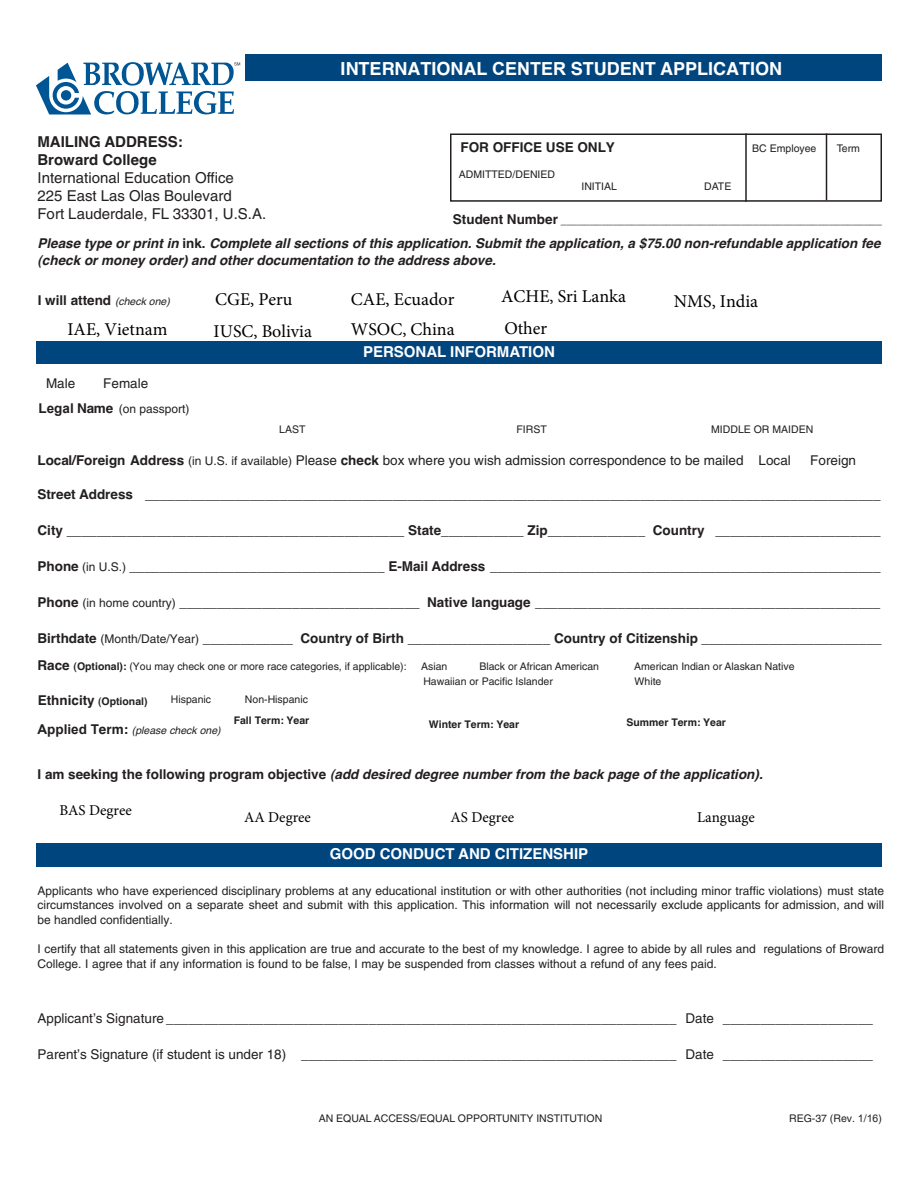
<style>
.page{position:relative;width:918px;height:1188px;background:#fff}
.page>*{position:absolute;margin:0;border:0;box-sizing:border-box;transform-origin:0 0}
.t1{font:18px/32px "Minion Pro";color:#000}
.t2{font:700 18px "Helvetica";color:#fff}
.t3{font:15px/18px "Helvetica";color:#231f20}
.t4{font:700 15px "Helvetica";color:#fff}
.t5{font:15px "Minion Pro";color:#000}
.t6{font:700 15px/18px "Helvetica";color:#231f20}
.t7{font:13.5px "Helvetica";color:#231f20}
.t8{font:italic 700 13.5px/16.5px "Helvetica";color:#231f20}
.t9{font:700 13.5px "Helvetica";color:#231f20}
.t10{font:12px/14.7px "Helvetica";color:#231f20;text-align:justify}
.t11{font:10.5px "Helvetica";color:#231f20}
.t12{font:700 10.5px "Helvetica";color:#231f20}
.t13{font:italic 10.5px "Helvetica";color:#231f20}
.s1{font-family:"Arial"}
.s2{font-weight:700;font-size:13.5px}
.s3{font-style:normal}
.s4{font-weight:400;font-style:italic;font-size:10.5px}
.s5{font-family:"Arial";font-weight:700;font-size:13.5px}
.s6{font-weight:700}
.s7{font-size:12px}
.s8{font-weight:400;font-size:12px}
.s9{font-size:10.5px}
.s10{font-family:"Arial";font-size:10.5px}
.s11{font-family:"Arial";font-weight:700;font-style:normal;font-size:13.5px}
.s12{font-weight:700;font-style:normal;font-size:13.5px}
</style>
<div class="page">
<div style="left:450px;top:134px;width:432px;height:68px;border:2px solid #231f20"></div>
<svg style="left:36px;top:62px;width:204px;height:53px"></svg>
<hr style="left:745px;top:133px;width:2px;height:69px;background:#231f20">
<hr style="left:826px;top:134px;width:1px;height:66px;background:#231f20">
<div style="left:245px;top:54px;width:637px;height:27px;background:#01457f"></div>
<div style="left:36px;top:341px;width:846px;height:23px;background:#01457f"></div>
<div style="left:36px;top:843px;width:846px;height:24px;background:#01457f"></div>
<p class="t6" style="left:38px;top:133px;width:147px">MAILING ADDRESS:<br>Broward College</p>
<p class="t3" style="left:38px;top:171px;width:230px">International Education Office<br>225 East Las Olas Boulevard<br>Fort Lauderdale, FL 33301, U.S.A.</p>
<h1 class="t2" style="left:341px;top:59px;width:443px">INTERNATIONAL <span class="s1">CENTER</span> STUDENT APPLICATION</h1>
<p class="t9" style="left:461px;top:140px;width:156px">FOR OFFICE USE ONLY</p>
<p class="t11" style="left:752px;top:145px;width:66px">BC Employee</p>
<p class="t11" style="left:837px;top:145px;width:25px">Term</p>
<p class="t11" style="left:459px;top:170px;width:98px">ADMITTED/DENIED</p>
<p class="t11" style="left:581px;top:182px;width:37px">INITIAL</p>
<p class="t11" style="left:704px;top:182px;width:29px">DATE</p>
<p class="t11" style="left:453px;top:217px;width:430px"><span class="s2">Student Number</span> _______________________________________________________</p>
<p class="t8" style="left:38px;top:235px;width:845px">Please type or print in <span class="s3">ink.</span> Complete all sections of this application. Submit the application, a $75.00 non-refundable application fee (check or money order) and other documentation to the address above.</p>
<p class="t9" style="left:38px;top:293px;width:134px">I will attend <span class="s4">(check one)</span></p>
<h1 class="t1" style="left:67px;top:313px;width:102px">IAE, Vietnam</h1>
<p class="t7" style="left:46px;top:378px;width:31px">Male</p>
<p class="t7" style="left:103px;top:378px;width:47px">Female</p>
<p class="t10" style="left:39px;top:403px;width:153px"><span class="s5">Legal</span> <span class="s2">Name</span> (on passport)</p>
<h1 class="t1" style="left:214px;top:284px;width:100px">CGE, Peru<br>IUSC, Bolivia</h1>
<h1 class="t1" style="left:351px;top:285px;width:105px;line-height:29.5px">CAE, Ecuador<br>WSOC, China</h1>
<h1 class="t1" style="left:501px;top:280px;width:126px">ACHE, Sri Lanka</h1>
<h1 class="t1" style="left:504px;top:312px;width:44px">Other</h1>
<p class="t4" style="left:363px;top:343px;width:193px">PERSONAL INFORMATION</p>
<h1 class="t1" style="left:674px;top:285px;width:86px">NMS, India</h1>
<p class="t11" style="left:279px;top:426px;width:28px">LAST</p>
<p class="t11" style="left:516px;top:426px;width:32px">FIRST</p>
<p class="t11" style="left:711px;top:426px;width:104px">MIDDLE OR MAIDEN</p>
<p class="t7" style="left:38px;top:455px;width:755px"><span class="s6">Local/Foreign Address</span> <span class="s7">(in U.S. if available)</span> Please <span class="s6">check</span> box where you wish admission correspondence to be mailed Local</p>
<p class="t7" style="left:810px;top:455px;width:47px">Foreign</p>
<p class="t7" style="left:37px;top:489px;width:845px"><span class="s6">Street Address</span> __________________________________________________________________________________________________</p>
<p class="t7" style="left:38px;top:525px;width:845px"><span class="s6">City</span> _____________________________________________ <span class="s6">State</span>___________ <span class="s6">Zip</span>_____________ <span class="s6">Country</span> ______________________</p>
<p class="t9" style="left:38px;top:558px;width:845px">Phone <span class="s8">(in U.S.)</span> __________________________________ E-Mail Address ____________________________________________________</p>
<p class="t7" style="left:37px;top:597px;width:845px"><span class="s6">Phone</span> <span class="s7">(in home country)</span> ________________________________ <span class="s6">Native language</span> ______________________________________________</p>
<p class="t7" style="left:37px;top:633px;width:846px"><span class="s6">Birthdate</span> <span class="s7">(Month/Date/Year)</span> ____________ <span class="s6">Country of Birth</span> ___________________ <span class="s6">Country of Citizenship</span> ________________________</p>
<p class="t11" style="left:37px;top:662px;width:371px"><span class="s2">Race</span> <span class="s6">(Optional):</span> (You may check one or more race categories, if applicable):</p>
<p class="t11" style="left:421px;top:662px;width:28px">Asian</p>
<p class="t11" style="left:479px;top:662px;width:121px">Black or African American</p>
<p class="t11" style="left:634px;top:662px;width:162px">American Indian or Alaskan Native</p>
<p class="t11" style="left:423px;top:677px;width:131px">Hawaiian or Pacific Islander</p>
<p class="t11" style="left:635px;top:677px;width:28px">White</p>
<p class="t9" style="left:38px;top:692px;width:111px">Ethnicity <span class="s9">(Optiona</span><span class="s10">l</span><span class="s10">)</span></p>
<p class="t11" style="left:171px;top:695px;width:42px"><span class="s1">H</span>ispanic</p>
<p class="t13" style="left:38px;top:724px;width:185px"><span class="s11">Applied T</span><span class="s12">erm:</span> (please check one)</p>
<p class="t11" style="left:245px;top:696px;width:65px">Non-Hispanic</p>
<p class="t12" style="left:234px;top:714px;width:77px">Fall Term: Year</p>
<p class="t12" style="left:429px;top:718px;width:92px">Winter Term: Year</p>
<p class="t12" style="left:626px;top:716px;width:101px">Summer Term: Year</p>
<p class="t8" style="left:38px;top:767px;width:727px"><span class="s3">I am seeking the following program objective</span> (add desired degree number from the back page of the application).</p>
<p class="t5" style="left:59px;top:801px;width:74px">BAS Degree</p>
<p class="t5" style="left:244px;top:807px;width:68px">AA Degree</p>
<p class="t5" style="left:451px;top:808px;width:65px">AS Degree</p>
<p class="t5" style="left:697px;top:807px;width:59px">Language</p>
<p class="t4" style="left:330px;top:845px;width:260px">GOOD CONDUCT AND CITIZENSHIP</p>
<p class="t10" style="left:38px;top:884px;width:848px">Applicants who have experienced disciplinary problems at any educational institution or with other authorities (not including minor traffic violations) must state circumstances involved on a separate sheet and submit with this application. This information will not necessarily exclude applicants for admission, and will be handled confidentially.</p>
<p class="t10" style="left:38px;top:943px;width:848px">I certify that all statements given in this application are true and accurate to the best of my knowledge. I agree to abide by all rules and regulations of Broward<br>College. I agree that if any information is found to be false, I may be suspended from classes without a refund of any fees paid.</p>
<p class="t7" style="left:38px;top:1014px;width:837px">Applicant’s Signature ____________________________________________________________________ Date ____________________</p>
<p class="t7" style="left:38px;top:1050px;width:837px">Parent’s Signature (if student is under 18) __________________________________________________ Date ____________________</p>
<p class="t11" style="left:319px;top:1114px;width:285px">AN EQUAL ACCESS/EQUAL OPPORTUNITY INSTITUTION</p>
<p class="t11" style="left:789px;top:1114px;width:94px">REG-37 (Rev. <span class="s1">1</span>/<span class="s1">16</span>)</p>
</div>
